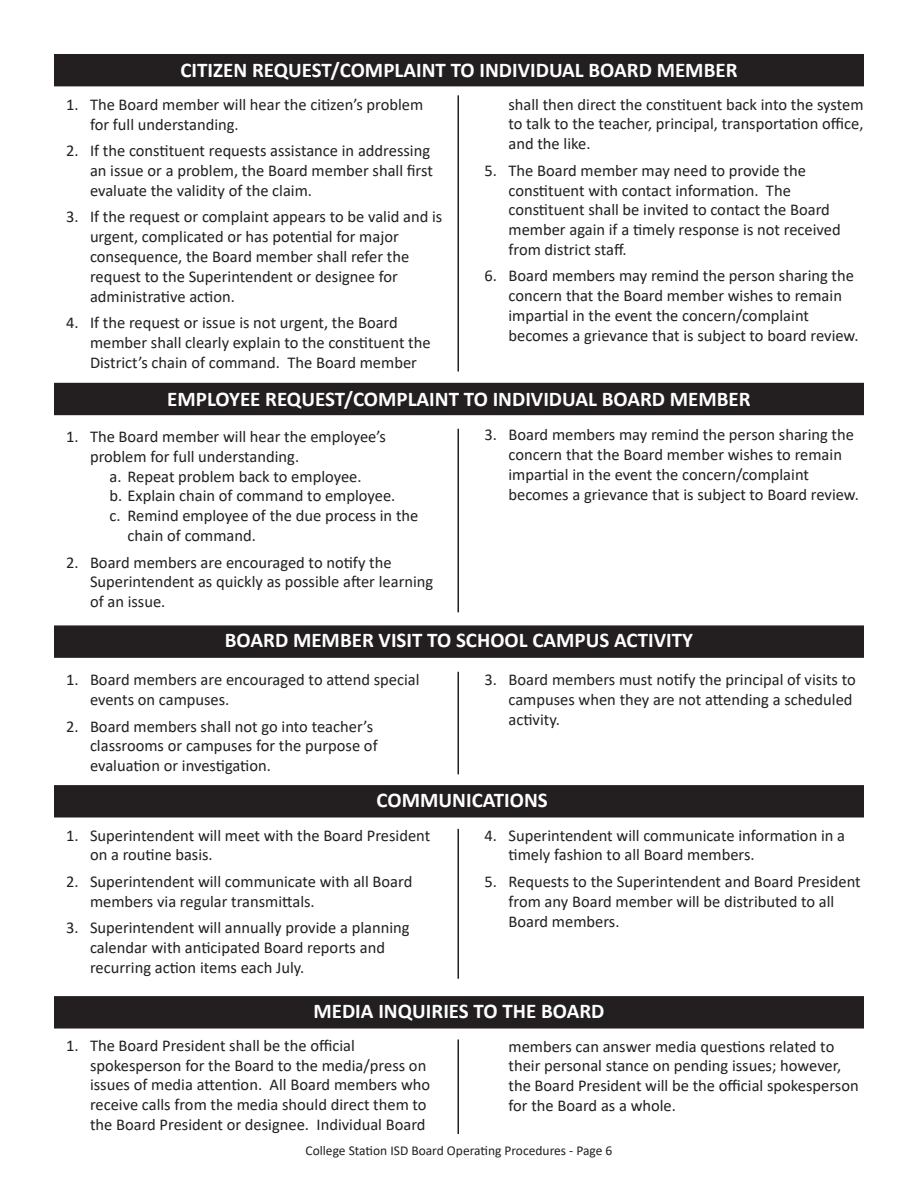
<style>
.page{position:relative;width:918px;height:1188px;background:#fff}
.page>*{position:absolute;margin:0;border:0;box-sizing:border-box;transform-origin:0 0}
.t1{font:700 21px "Calibri";color:#fff}
.Main_number{font:16.5px/19.8px "Calibri";color:#231f20}
.secondary_number{font:16.5px "Calibri";color:#231f20}
.t2{font:13.5px "Calibri";color:#231f20}
</style>
<div class="page">
<div style="left:55px;top:997px;width:808px;height:31px;background:#231f20"></div>
<div style="left:54px;top:996px;width:810px;height:33px;border:2px solid #231f20"></div>
<div style="left:55px;top:786px;width:808px;height:31px;background:#231f20"></div>
<div style="left:54px;top:785px;width:810px;height:33px;border:2px solid #231f20"></div>
<div style="left:55px;top:626px;width:808px;height:31px;background:#231f20"></div>
<div style="left:54px;top:625px;width:810px;height:33px;border:2px solid #231f20"></div>
<div style="left:55px;top:384px;width:808px;height:30px;background:#231f20"></div>
<div style="left:54px;top:383px;width:810px;height:32px;border:2px solid #231f20"></div>
<div style="left:55px;top:55px;width:808px;height:31px;background:#231f20"></div>
<div style="left:54px;top:54px;width:810px;height:32px;border:2px solid #231f20"></div>
<hr style="left:458px;top:95px;width:1px;height:277px;background:#231f20">
<hr style="left:458px;top:429px;width:1px;height:183px;background:#231f20">
<hr style="left:458px;top:672px;width:1px;height:102px;background:#231f20">
<hr style="left:458px;top:829px;width:1px;height:150px;background:#231f20">
<hr style="left:458px;top:1040px;width:1px;height:94px;background:#231f20">
<p class="t1" style="left:180px;top:55px;width:559px">CITIZEN REQUEST/COMPLAINT TO INDIVIDUAL BOARD MEMBER</p>
<p class="Main_number" style="left:90px;top:94px;width:335px;text-indent:-24px">1. The Board member will hear the citizen’s problem for full understanding.</p>
<p class="Main_number" style="left:90px;top:140px;width:344px;text-indent:-24px">2. If the constituent requests assistance in addressing an issue or a problem, the Board member shall first evaluate the validity of the claim.</p>
<p class="Main_number" style="left:90px;top:207px;width:354px;text-indent:-24px">3. If the request or complaint appears to be valid and is urgent, complicated or has potential for major</p>
<p class="Main_number" style="left:90px;top:246px;width:321px">consequence, the Board member shall refer the</p>
<p class="Main_number" style="left:90px;top:266px;width:309px">request to the Superintendent or designee for</p>
<p class="Main_number" style="left:90px;top:286px;width:146px">administrative action.</p>
<p class="Main_number" style="left:90px;top:312px;width:342px;text-indent:-24px">4. If the request or issue is not urgent, the Board member shall clearly explain to the constituent the<br>District’s chain of command. The Board member</p>
<p class="Main_number" style="left:508px;top:94px;width:357px;text-align:justify">shall then direct the constituent back into the system to talk to the teacher, principal, transportation office, and the like.</p>
<p class="Main_number" style="left:484px;top:160px;width:323px">5. The Board member may need to provide the</p>
<p class="Main_number" style="left:509px;top:180px;width:284px">constituent with contact information. The</p>
<p class="Main_number" style="left:508px;top:200px;width:334px">constituent shall be invited to contact the Board member again if a timely response is not received from district staff.</p>
<p class="Main_number" style="left:508px;top:266px;width:347px;text-indent:-24px">6. Board members may remind the person sharing the concern that the Board member wishes to remain impartial in the event the concern/complaint</p>
<p class="Main_number" style="left:509px;top:325px;width:352px">becomes a grievance that is subject to board review.</p>
<p class="t1" style="left:167px;top:384px;width:585px">EMPLOYEE REQUEST/COMPLAINT TO INDIVIDUAL BOARD MEMBER</p>
<p class="Main_number" style="left:66px;top:426px;width:322px">1. The Board member will hear the employee’s</p>
<p class="Main_number" style="left:90px;top:446px;width:211px">problem for full understanding.</p>
<p class="secondary_number" style="left:110px;top:465px;width:254px">a. Repeat problem back to employee.</p>
<p class="secondary_number" style="left:110px;top:485px;width:287px">b. Explain chain of command to employee.</p>
<p class="secondary_number" style="left:110px;top:504px;width:310px">c. Remind employee of the due process in the</p>
<p class="secondary_number" style="left:128px;top:524px;width:130px">chain of command.</p>
<p class="Main_number" style="left:66px;top:552px;width:327px">2. Board members are encouraged to notify the</p>
<p class="Main_number" style="left:90px;top:572px;width:345px">Superintendent as quickly as possible after learning of an issue.</p>
<p class="t1" style="left:225px;top:625px;width:470px">BOARD MEMBER VISIT TO SCHOOL CAMPUS ACTIVITY</p>
<p class="Main_number" style="left:90px;top:670px;width:331px;text-indent:-24px">1. Board members are encouraged to attend special events on campuses.</p>
<p class="Main_number" style="left:66px;top:716px;width:309px">2. Board members shall not go into teacher’s</p>
<p class="Main_number" style="left:90px;top:736px;width:289px">classrooms or campuses for the purpose of</p>
<p class="Main_number" style="left:90px;top:755px;width:182px">evaluation or investigation.</p>
<p class="Main_number" style="left:508px;top:424px;width:347px;text-indent:-24px">3. Board members may remind the person sharing the concern that the Board member wishes to remain impartial in the event the concern/complaint</p>
<p class="Main_number" style="left:509px;top:484px;width:352px">becomes a grievance that is subject to Board review.</p>
<p class="Main_number" style="left:508px;top:670px;width:349px;text-indent:-24px">3. Board members must notify the principal of visits to campuses when they are not attending a scheduled activity.</p>
<p class="t1" style="left:377px;top:785px;width:173px">COMMUNICATIONS</p>
<p class="Main_number" style="left:90px;top:825px;width:342px;text-indent:-24px">1. Superintendent will meet with the Board President on a routine basis.</p>
<p class="Main_number" style="left:90px;top:871px;width:324px;text-indent:-24px">2. Superintendent will communicate with all Board members via regular transmittals.</p>
<p class="Main_number" style="left:66px;top:918px;width:345px">3. Superintendent will annually provide a planning</p>
<p class="Main_number" style="left:90px;top:937px;width:297px">calendar with anticipated Board reports and</p>
<p class="Main_number" style="left:90px;top:957px;width:216px">recurring action items each July.</p>
<p class="Main_number" style="left:508px;top:825px;width:338px;text-indent:-24px">4. Superintendent will communicate information in a timely fashion to all Board members.</p>
<p class="Main_number" style="left:508px;top:871px;width:354px;text-indent:-24px">5. Requests to the Superintendent and Board President from any Board member will be distributed to all<br>Board members.</p>
<p class="t1" style="left:313px;top:997px;width:293px">MEDIA INQUIRIES TO THE BOARD</p>
<p class="Main_number" style="left:66px;top:1035px;width:290px">1. The Board President shall be the official</p>
<p class="Main_number" style="left:90px;top:1055px;width:342px">spokesperson for the Board to the media/press on issues of media attention. All Board members who receive calls from the media should direct them to the Board President or designee. Individual Board</p>
<p class="Main_number" style="left:508px;top:1036px;width:352px">members can answer media questions related to their personal stance on pending issues; however, the Board President will be the official spokesperson for the Board as a whole.</p>
<p class="t2" style="left:306px;top:1141px;width:308px">College Station ISD Board Operating Procedures - Page 6</p>
</div>
